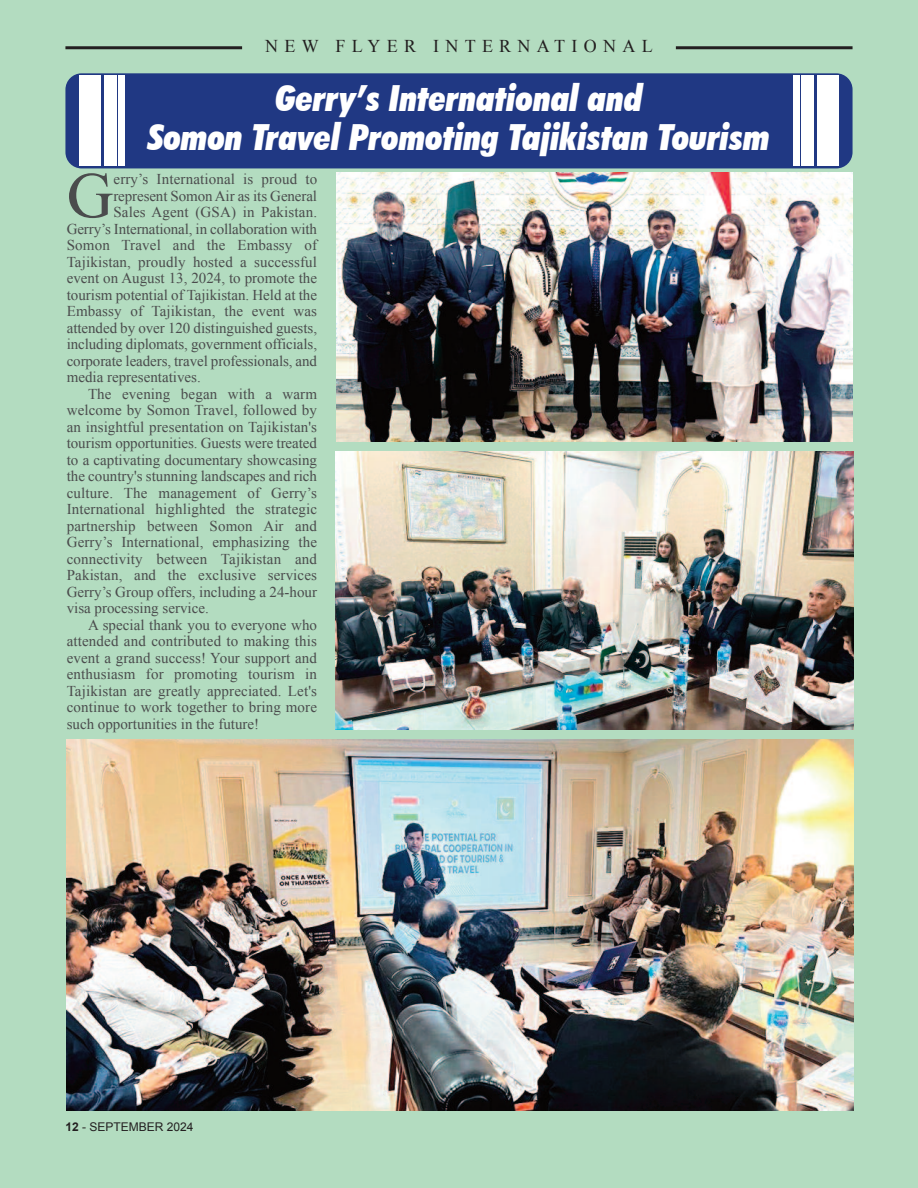
<style>
.page{position:relative;width:918px;height:1188px;background:#b3dcc0}
.page>*{position:absolute;margin:0;border:0;box-sizing:border-box;transform-origin:0 0}
.t1{font:64.8px "Times New Roman";color:#4b4c4d}
.t2{font:italic 900 condensed 36px/39px "Futura BT";color:#fff;text-align:center}
.t3{font:18px "Times New Roman";letter-spacing:.35em;color:#231f20}
.t4{font:15px "Times New Roman";letter-spacing:.01em;color:#4b4c4d}
.t5{font:15px "Times New Roman";letter-spacing:-.01em;color:#4b4c4d}
.t6{font:12px "Arial";color:#231f20}
.s1{font-weight:700}
</style>
<div class="page">
<hr style="left:65px;top:46px;width:177px;height:3px;background:#231f20">
<hr style="left:676px;top:46px;width:177px;height:3px;background:#231f20">
<div style="left:65px;top:73px;width:788px;height:95px;background:#203883;border-radius:16px"></div>
<img style="left:336px;top:173px;width:517px;height:268px">
<img style="left:335px;top:451px;width:519px;height:278px">
<img style="left:67px;top:739px;width:787px;height:372px">
<div style="left:80px;top:76px;width:21px;height:90px;background:#fff"></div>
<div style="left:104px;top:76px;width:12px;height:90px;background:#fff"></div>
<div style="left:119px;top:76px;width:6px;height:90px;background:#fff"></div>
<div style="left:817px;top:76px;width:21px;height:90px;background:#fff"></div>
<div style="left:802px;top:76px;width:12px;height:90px;background:#fff"></div>
<div style="left:793px;top:76px;width:6px;height:90px;background:#fff"></div>
<p class="t3" style="left:265px;top:36px;width:389px">NEW FLYER INTERNATIONAL</p>
<h2 class="t2" style="left:148px;top:78px;width:623px">Gerry’s International and<br>Somon Travel Promoting Tajikistan Tourism</h2>
<h1 class="t1" style="left:67px;top:159px;width:48px">G</h1>
<p class="t4" style="left:114px;top:171px;width:205px">erry’s International is proud to</p>
<p class="t4" style="left:113px;top:187px;width:205px">represent Somon Air as its General</p>
<p class="t4" style="left:113px;top:204px;width:205px">Sales Agent (GSA) in Pakistan.</p>
<p class="t5" style="left:67px;top:220px;width:252px">Gerry’s International, in collaboration with</p>
<p class="t4" style="left:67px;top:237px;width:252px">Somon Travel and the Embassy of</p>
<p class="t4" style="left:67px;top:253px;width:252px">Tajikistan, proudly hosted a successful</p>
<p class="t4" style="left:67px;top:270px;width:252px">event on August 13, 2024, to promote the</p>
<p class="t4" style="left:67px;top:286px;width:252px">tourism potential of Tajikistan. Held at the</p>
<p class="t4" style="left:67px;top:303px;width:252px">Embassy of Tajikistan, the event was</p>
<p class="t4" style="left:67px;top:319px;width:252px">attended by over 120 distinguished guests,</p>
<p class="t4" style="left:67px;top:336px;width:252px">including diplomats, government officials,</p>
<p class="t4" style="left:67px;top:352px;width:252px">corporate leaders, travel professionals, and</p>
<p class="t4" style="left:67px;top:369px;width:136px">media representatives.</p>
<p class="t4" style="left:88px;top:385px;width:231px">The evening began with a warm</p>
<p class="t4" style="left:67px;top:402px;width:252px">welcome by Somon Travel, followed by</p>
<p class="t4" style="left:67px;top:418px;width:252px">an insightful presentation on Tajikistan's</p>
<p class="t4" style="left:67px;top:435px;width:252px">tourism opportunities. Guests were treated</p>
<p class="t4" style="left:67px;top:451px;width:252px">to a captivating documentary showcasing</p>
<p class="t4" style="left:67px;top:468px;width:252px">the country's stunning landscapes and rich</p>
<p class="t4" style="left:67px;top:484px;width:252px">culture. The management of Gerry’s</p>
<p class="t4" style="left:67px;top:501px;width:252px">International highlighted the strategic</p>
<p class="t4" style="left:67px;top:517px;width:252px">partnership between Somon Air and</p>
<p class="t4" style="left:67px;top:534px;width:252px">Gerry’s International, emphasizing the</p>
<p class="t4" style="left:67px;top:550px;width:252px">connectivity between Tajikistan and</p>
<p class="t4" style="left:67px;top:567px;width:252px">Pakistan, and the exclusive services</p>
<p class="t4" style="left:67px;top:583px;width:252px">Gerry’s Group offers, including a 24-hour</p>
<p class="t4" style="left:67px;top:600px;width:144px">visa processing service.</p>
<p class="t4" style="left:88px;top:616px;width:231px">A special thank you to everyone who</p>
<p class="t4" style="left:67px;top:633px;width:252px">attended and contributed to making this</p>
<p class="t4" style="left:67px;top:649px;width:252px">event a grand success! Your support and</p>
<p class="t4" style="left:67px;top:666px;width:252px">enthusiasm for promoting tourism in</p>
<p class="t4" style="left:67px;top:682px;width:252px">Tajikistan are greatly appreciated. Let's</p>
<p class="t4" style="left:67px;top:699px;width:252px">continue to work together to bring more</p>
<p class="t4" style="left:67px;top:715px;width:194px">such opportunities in the future!</p>
<p class="t6" style="left:65px;top:1120px;width:130px"><span class="s1">12</span> - SEPTEMBER 2024</p>
</div>
